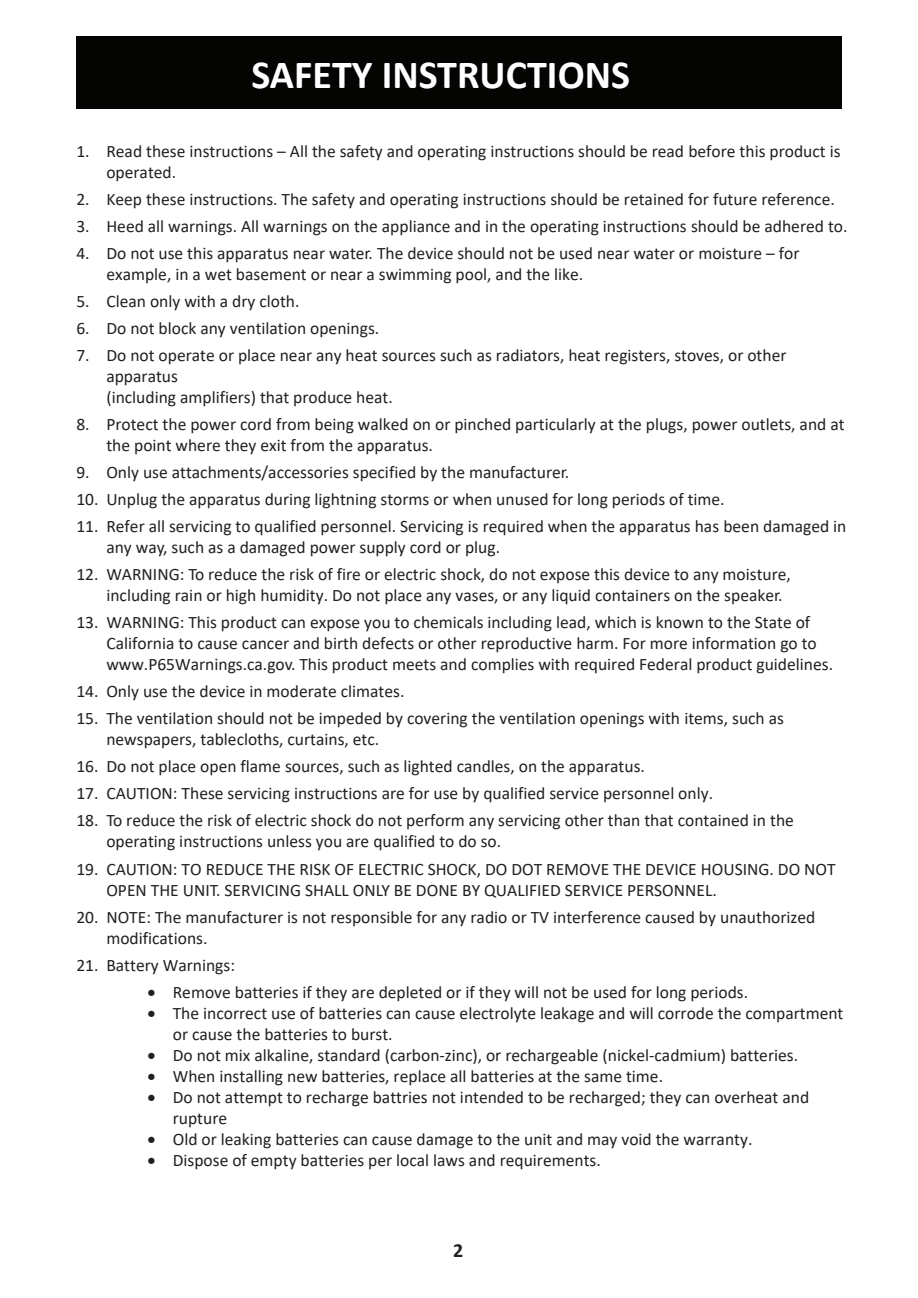
<style>
.page{position:relative;width:918px;height:1298px;background:#fff}
.page>*{position:absolute;margin:0;border:0;box-sizing:border-box;transform-origin:0 0}
.Heading_1{font:700 40px "Calibri";color:#fff}
.t1{font:700 20px "Calibri";color:#231f20}
.t2{font:17.6px/21px "Calibri";color:#231f20}
</style>
<div class="page">
<div style="left:76px;top:36px;width:765px;height:72px;background:#040503"></div>
<p class="Heading_1" style="left:251px;top:46px;width:380px">SAFETY INSTRUCTIONS</p>
<p class="t2" style="left:106px;top:140px;width:735px;text-indent:-30px">1. Read these instructions – All the safety and operating instructions should be read before this product is operated.</p>
<p class="t2" style="left:76px;top:188px;width:759px">2. Keep these instructions. The safety and operating instructions should be retained for future reference.</p>
<p class="t2" style="left:76px;top:215px;width:772px">3. Heed all warnings. All warnings on the appliance and in the operating instructions should be adhered to.</p>
<p class="t2" style="left:106px;top:242px;width:694px;text-indent:-30px">4. Do not use this apparatus near water. The device should not be used near water or moisture – for example, in a wet basement or near a swimming pool, and the like.</p>
<p class="t2" style="left:76px;top:290px;width:225px">5. Clean only with a dry cloth.</p>
<p class="t2" style="left:76px;top:317px;width:304px">6. Do not block any ventilation openings.</p>
<p class="t2" style="left:106px;top:344px;width:681px;text-indent:-30px">7. Do not operate or place near any heat sources such as radiators, heat registers, stoves, or other apparatus<br>(including amplifiers) that produce heat.</p>
<p class="t2" style="left:106px;top:413px;width:739px;text-indent:-30px">8. Protect the power cord from being walked on or pinched particularly at the plugs, power outlets, and at the point where they exit from the apparatus.</p>
<p class="t2" style="left:76px;top:461px;width:494px">9. Only use attachments/accessories specified by the manufacturer.</p>
<p class="t2" style="left:76px;top:488px;width:649px">10. Unplug the apparatus during lightning storms or when unused for long periods of time.</p>
<p class="t2" style="left:106px;top:515px;width:741px;text-indent:-30px">11. Refer all servicing to qualified personnel. Servicing is required when the apparatus has been damaged in any way, such as a damaged power supply cord or plug.</p>
<p class="t2" style="left:106px;top:563px;width:686px;text-indent:-30px">12. WARNING: To reduce the risk of fire or electric shock, do not expose this device to any moisture, including rain or high humidity. Do not place any vases, or any liquid containers on the speaker.</p>
<p class="t2" style="left:106px;top:611px;width:728px;text-indent:-30px">13. WARNING: This product can expose you to chemicals including lead, which is known to the State of<br>California to cause cancer and birth defects or other reproductive harm. For more information go to www.P65Warnings.ca.gov. This product meets and complies with required Federal product guidelines.</p>
<p class="t2" style="left:76px;top:680px;width:329px">14. Only use the device in moderate climates.</p>
<p class="t2" style="left:106px;top:707px;width:679px;text-indent:-30px">15. The ventilation should not be impeded by covering the ventilation openings with items, such as newspapers, tablecloths, curtains, etc.</p>
<p class="t2" style="left:76px;top:755px;width:570px">16. Do not place open flame sources, such as lighted candles, on the apparatus.</p>
<p class="t2" style="left:76px;top:782px;width:638px">17. CAUTION: These servicing instructions are for use by qualified service personnel only.</p>
<p class="t2" style="left:106px;top:809px;width:688px;text-indent:-30px">18. To reduce the risk of electric shock do not perform any servicing other than that contained in the operating instructions unless you are qualified to do so.</p>
<p class="t2" style="left:106px;top:857px;width:730px;text-indent:-30px">19. CAUTION: TO REDUCE THE RISK OF ELECTRIC SHOCK, DO DOT REMOVE THE DEVICE HOUSING. DO NOT<br>OPEN THE UNIT. SERVICING SHALL ONLY BE DONE BY QUALIFIED SERVICE PERSONNEL.</p>
<p class="t2" style="left:106px;top:905px;width:710px;text-indent:-30px">20. NOTE: The manufacturer is not responsible for any radio or TV interference caused by unauthorized modifications.</p>
<p class="t2" style="left:76px;top:953px;width:160px">21. Battery Warnings:</p>
<p class="t2" style="left:147px;top:980px;width:602px">• Remove batteries if they are depleted or if they will not be used for long periods.</p>
<p class="t2" style="left:173px;top:1001px;width:672px;text-indent:-25px">• The incorrect use of batteries can cause electrolyte leakage and will corrode the compartment or cause the batteries to burst.</p>
<p class="t2" style="left:147px;top:1043px;width:652px">• Do not mix alkaline, standard (carbon-zinc), or rechargeable (nickel-cadmium) batteries.</p>
<p class="t2" style="left:147px;top:1064px;width:517px">• When installing new batteries, replace all batteries at the same time.</p>
<p class="t2" style="left:173px;top:1085px;width:637px;text-indent:-25px">• Do not attempt to recharge battries not intended to be recharged; they can overheat and rupture</p>
<p class="t2" style="left:147px;top:1127px;width:606px">• Old or leaking batteries can cause damage to the unit and may void the warranty.</p>
<p class="t2" style="left:147px;top:1148px;width:454px">• Dispose of empty batteries per local laws and requirements.</p>
<p class="t1" style="left:453px;top:1235px;width:12px">2</p>
</div>
